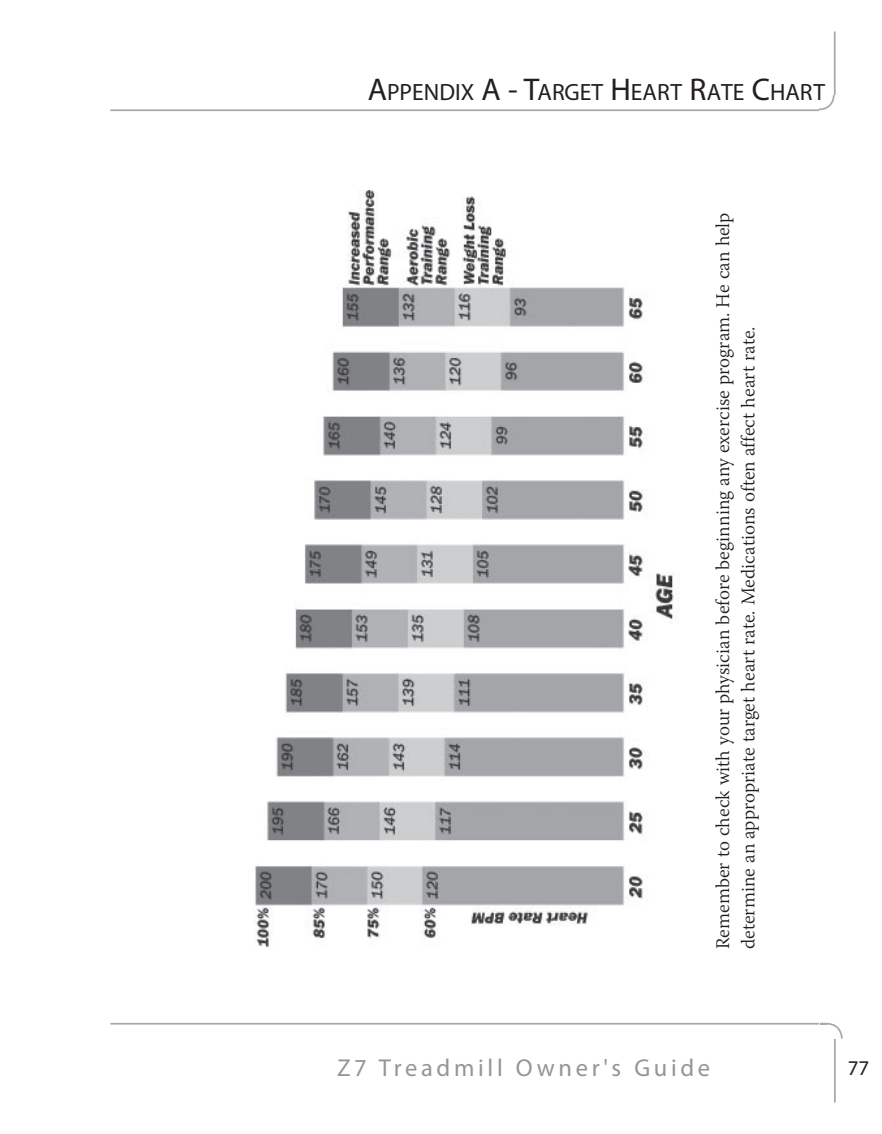
<style>
.page{position:relative;width:882px;height:1134px;background:#fff}
.page>*{position:absolute;margin:0;border:0;box-sizing:border-box;transform-origin:0 0}
.t1{font:24.5px "Myriad Pro";letter-spacing:.15em;color:#939598}
.t2{font:23.62px "Myriad Pro";color:#231f20}
.t3{font:21px "Myriad Pro";color:#231f20}
.t4{font:300 19.25px/25.4px "Warnock Pro";color:#231f20}
.s1{font-size:31.5px}
</style>
<div class="page">
<svg style="left:819px;top:93px;width:16px;height:18px"></svg>
<hr style="left:834px;top:32px;width:2px;height:63px;background:#a8a9ad">
<hr style="left:110px;top:109px;width:709px;height:2px;background:#a8a9ad">
<div style="left:220px;top:31px;width:607px;height:71px;background:#fff"></div>
<svg style="left:812px;top:1022px;width:31px;height:17px"></svg>
<hr style="left:110px;top:1023px;width:709px;height:2px;background:#a8a9ad">
<hr style="left:834px;top:1039px;width:2px;height:63px;background:#a8a9ad">
<img style="left:253px;top:190px;width:423px;height:756px">
<div style="left:220px;top:1032px;width:607px;height:70px;background:#fff"></div>
<p class="t2" style="left:368px;top:80px;width:459px"><span class="s1">A</span>PPENDIX <span class="s1">A - T</span>ARGET <span class="s1">H</span>EART <span class="s1">R</span>ATE <span class="s1">C</span>HART</p>
<p class="t4" style="left:710px;top:949px;width:738px;rotate:-90deg">Remember to check with your physician before beginning any exercise program. He can help determine an appropriate target heart rate. Medications often affect heart rate.</p>
<p class="t1" style="left:337px;top:1055px;width:375px">Z7 Treadmill Owner's Guide</p>
<p class="t3" style="left:848px;top:1057px;width:23px">77</p>
</div>
